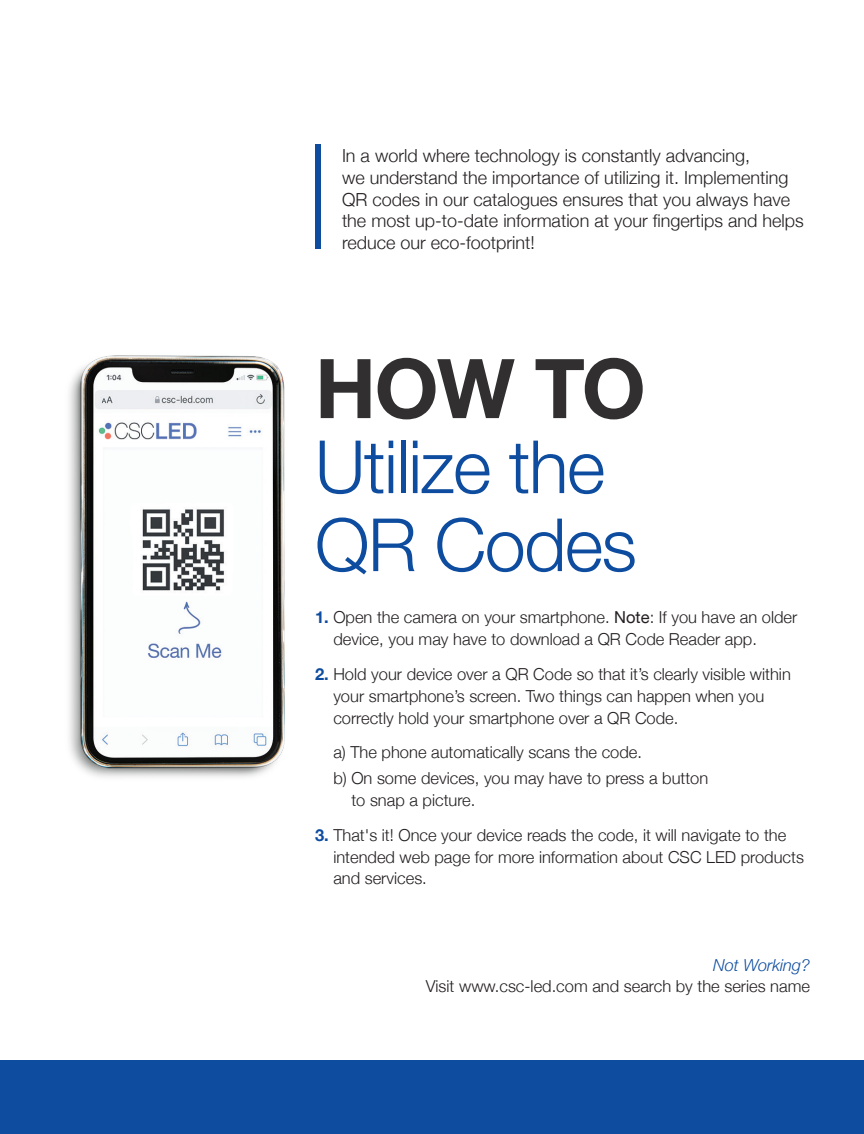
<style>
.page{position:relative;width:864px;height:1134px;background:#fff}
.page>*{position:absolute;margin:0;border:0;box-sizing:border-box;transform-origin:0 0}
.t1{font:700 82.5px "Helvetica Neue";color:#312f30}
.t2{font:300 73.5px "Helvetica Neue";letter-spacing:-.02em;color:#0d4c9f}
.t3{font:300 18px/21.8px "Helvetica Neue";color:#231f20}
.t4{font:300 16.5px/21.8px "Helvetica Neue";color:#231f20}
.s1{font-weight:700;color:#0d4c9f}
.s2{font-weight:400}
.s3{font-style:italic;color:#0d4c9f}
</style>
<div class="page">
<div style="left:0;top:1060px;width:864px;height:74px;background:#0d4c9f"></div>
<img style="left:69px;top:355px;width:216px;height:422px">
<div style="left:315px;top:145px;width:6px;height:104px;background:#0d4c9f"></div>
<p class="t3" style="left:342px;top:144px;width:463px">In a world where technology is constantly advancing,<br>we understand the importance of utilizing it. Implementing QR codes in our catalogues ensures that you always have the most up-to-date information at your fingertips and helps reduce our eco-footprint!</p>
<p class="t1" style="left:315px;top:324px;width:332px">HOW TO</p>
<p class="t2" style="left:315px;top:408px;width:292px">Utilize the</p>
<p class="t2" style="left:315px;top:486px;width:323px">QR Codes</p>
<p class="t4" style="left:333px;top:605px;width:465px;text-indent:-18px"><span class="s1">1.</span> Open the camera on your smartphone. <span class="s2">Note</span>: If you have an older device, you may have to download a QR Code Reader app.</p>
<p class="t4" style="left:333px;top:662px;width:459px;text-indent:-18px"><span class="s1">2.</span> Hold your device over a QR Code so that it’s clearly visible within your smartphone’s screen. Two things can happen when you correctly hold your smartphone over a QR Code.</p>
<p class="t4" style="left:333px;top:738px;width:377px;line-height:25.5px">a) The phone automatically scans the code.<br>b) On some devices, you may have to press a button</p>
<p class="t4" style="left:351px;top:788px;width:126px">to snap a picture.</p>
<p class="t4" style="left:333px;top:823px;width:472px;text-indent:-18px"><span class="s1">3.</span> That's it! Once your device reads the code, it will navigate to the intended web page for more information about CSC LED products and services.</p>
<p class="t4" style="left:426px;top:954px;width:386px;line-height:21px;text-align:right"><span class="s3">Not Working?<br></span>Visit www.csc-led.com and search by the series name</p>
</div>
